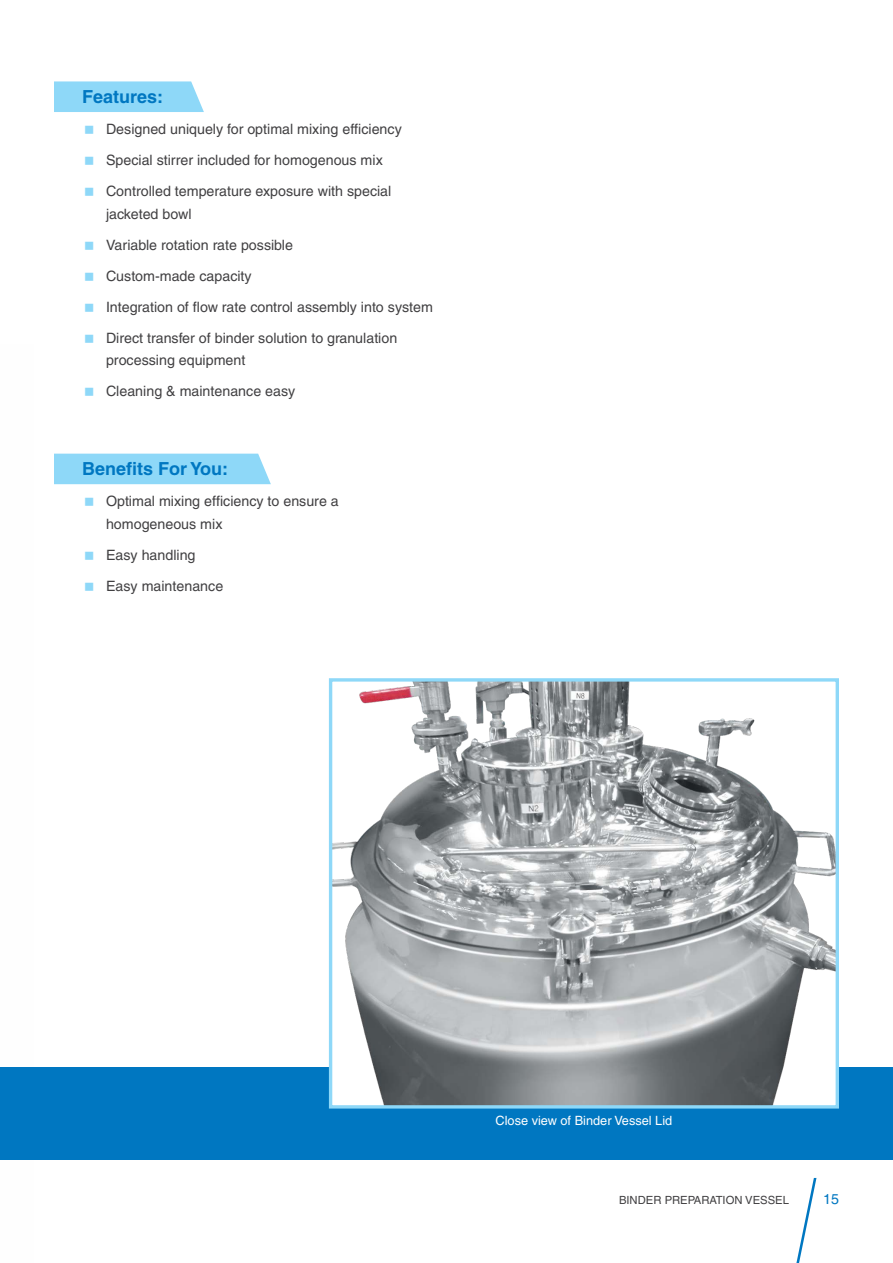
<style>
.page{position:relative;width:893px;height:1263px;background:#fff}
.page>*{position:absolute;margin:0;border:0;box-sizing:border-box;transform-origin:0 0}
.t1{font:700 18px "Helvetica";color:#0077c1}
.t2{font:14.25px/31px "Helvetica";color:#414042}
.t3{font:14.25px "Helvetica";color:#0077c1}
.t4{font:12.75px "Helvetica";color:#fff}
.t5{font:11.25px "Helvetica";color:#414042}
</style>
<div class="page">
<svg style="left:796px;top:1178px;width:20px;height:85px"></svg>
<svg style="left:54px;top:81px;width:150px;height:31px;background:#94daf8"></svg>
<div style="left:0;top:1067px;width:893px;height:92px;background:#0077c1"></div>
<img style="left:333px;top:682px;width:502px;height:422px">
<div style="left:329px;top:678px;width:510px;height:430px;border:3px solid #8ed8f8"></div>
<div style="left:54px;top:454px;width:217px;height:30px;background:#8ed8f8"></div>
<p class="t1" style="left:82px;top:86px;width:83px">Features:</p>
<p class="t2" style="left:106px;top:114px;width:297px">Designed uniquely for optimal mixing efficiency<br>Special stirrer included for homogenous mix<br>Controlled temperature exposure with special</p>
<p class="t2" style="left:106px;top:198px;width:328px">jacketed bowl<br>Variable rotation rate possible<br>Custom-made capacity<br>Integration of flow rate control assembly into system Direct transfer of binder solution to granulation</p>
<p class="t2" style="left:106px;top:345px;width:191px">processing equipment<br>Cleaning &amp; maintenance easy</p>
<p class="t1" style="left:82px;top:458px;width:148px">Benefits For You:</p>
<p class="t2" style="left:106px;top:490px;width:234px;line-height:22.5px">Optimal mixing efficiency to ensure a homogeneous mix</p>
<p class="t2" style="left:106px;top:539px;width:119px">Easy handling<br>Easy maintenance</p>
<p class="t4" style="left:496px;top:1113px;width:178px">Close view of Binder Vessel Lid</p>
<p class="t5" style="left:619px;top:1193px;width:171px">BINDER PREPARATION VESSEL</p>
<p class="t3" style="left:823px;top:1190px;width:17px">15</p>
</div>
